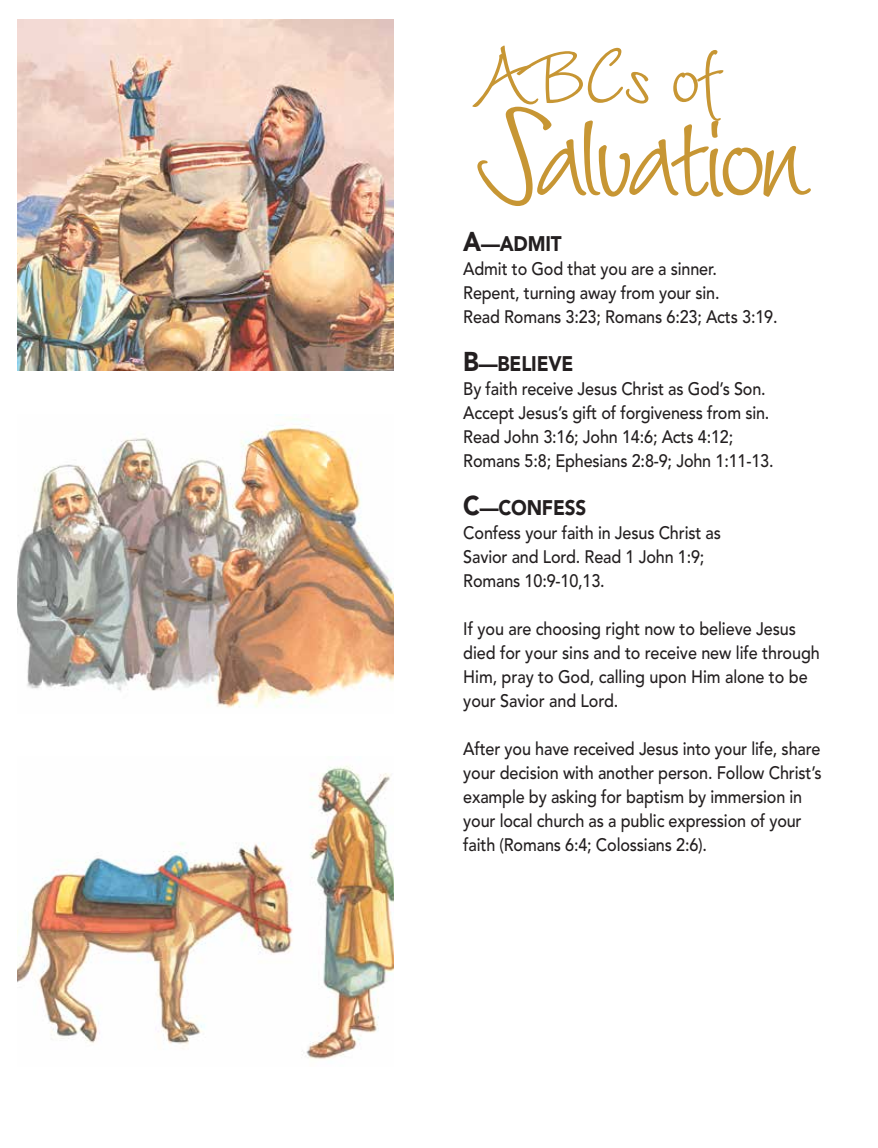
<style>
.page{position:relative;width:878px;height:1148px;background:#fff}
.page>*{position:absolute;margin:0;border:0;box-sizing:border-box;transform-origin:0 0}
.t1{font:181.5px "Wiesbaden Swing LT Std";letter-spacing:-.06em;color:#c79634}
.t2{font:112.05px "Wiesbaden Swing LT Std";letter-spacing:-.025em;color:#c79634}
.t3{font:900 21px "Avenir LT Std";letter-spacing:-.01em;color:#231f20;scale:.9 1}
.t4{font:500 18px/24px "Avenir LT Std";letter-spacing:-.01em;color:#231f20;scale:.9 1}
.s1{font-size:27px}
</style>
<div class="page">
<img style="left:17px;top:20px;width:376px;height:351px">
<img style="left:18px;top:414px;width:375px;height:294px">
<img style="left:18px;top:766px;width:375px;height:293px">
<h2 class="t2" style="left:475px;top:14px;width:247px">ABCs of</h2>
<h1 class="t1" style="left:475px;top:52px;width:335px">Salvation</h1>
<p class="t3" style="left:463px;top:231px;width:111px"><span class="s1">A</span>—ADMIT</p>
<p class="t4" style="left:463px;top:257px;width:350px">Admit to God that you are a sinner.<br>Repent, turning away from your sin.<br>Read Romans 3:23; Romans 6:23; Acts 3:19.</p>
<p class="t3" style="left:463px;top:351px;width:124px"><span class="s1">B</span>—BELIEVE</p>
<p class="t4" style="left:463px;top:377px;width:346px">By faith receive Jesus Christ as God’s Son.<br>Accept Jesus’s gift of forgiveness from sin.<br>Read John 3:16; John 14:6; Acts 4:12; Romans 5:8; Ephesians 2:8-9; John 1:11-13.</p>
<p class="t3" style="left:463px;top:495px;width:138px"><span class="s1">C</span>—CONFESS</p>
<p class="t4" style="left:463px;top:521px;width:288px">Confess your faith in Jesus Christ as<br>Savior and Lord. Read 1 John 1:9;<br>Romans 10:9-10,13.</p>
<p class="t4" style="left:463px;top:617px;width:398px">If you are choosing right now to believe Jesus died for your sins and to receive new life through Him, pray to God, calling upon Him alone to be your Savior and Lord.</p>
<p class="t4" style="left:463px;top:737px;width:399px">After you have received Jesus into your life, share your decision with another person. Follow Christ’s example by asking for baptism by immersion in your local church as a public expression of your faith (Romans 6:4; Colossians 2:6).</p>
</div>
